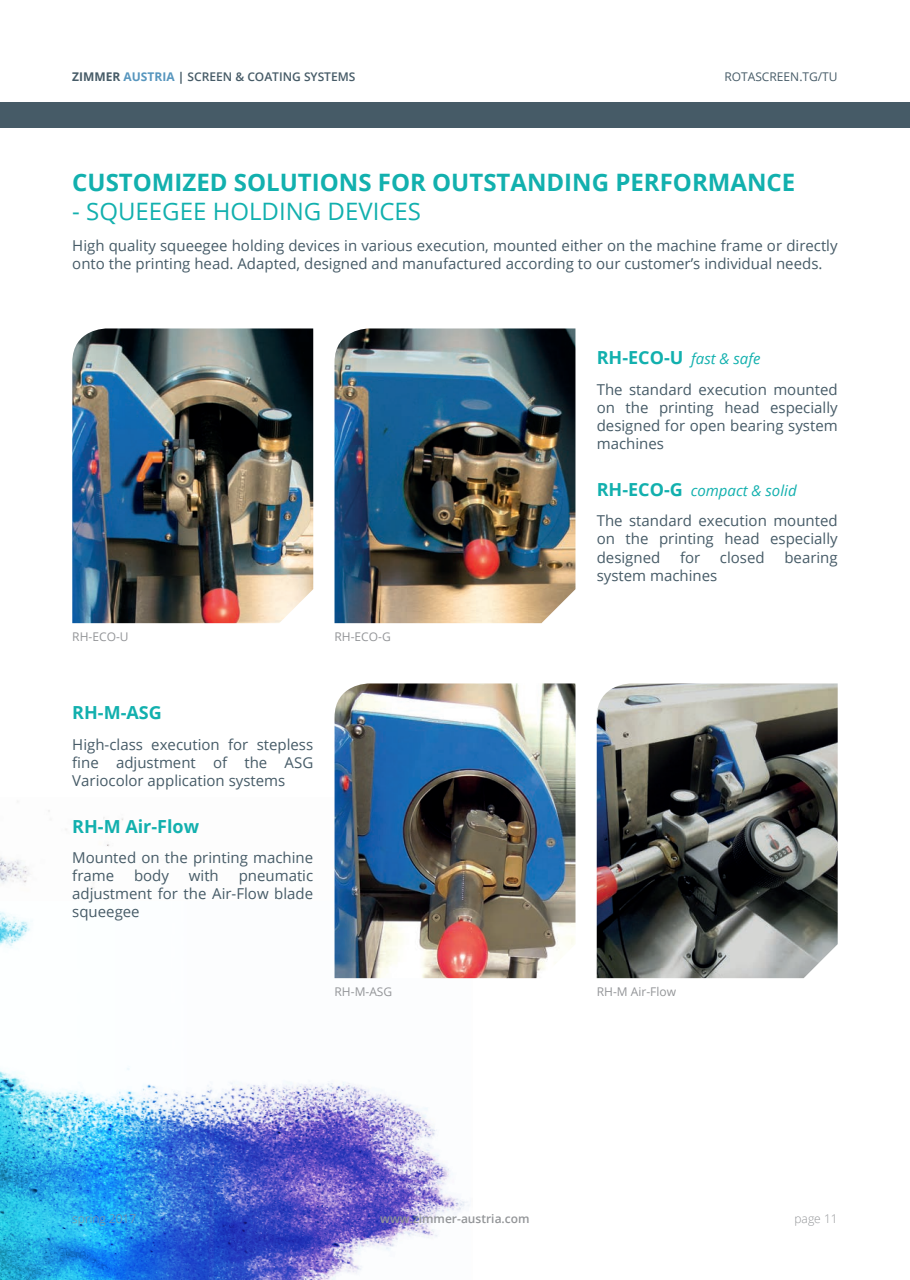
<style>
.page{position:relative;width:910px;height:1280px;background:#fff}
.page>*{position:absolute;margin:0;border:0;box-sizing:border-box;transform-origin:0 0}
.t1{font:700 24px "Open Sans";color:#12b0ae}
.t2{font:24px "Open Sans";color:#12b0ae}
.t3{font:700 18px "Open Sans";color:#12b0ae}
.t4{font:15px/18px "Open Sans";color:#465b67}
.t5{font:12px "Open Sans";color:#939598}
.t6{font:600 12px "Open Sans";color:#465b67}
.t7{font:600 12px "Open Sans";color:#939598}
.t8{font:12px "Open Sans";color:#465b67}
.t9{font:300 12px "Open Sans";color:#939598}
.s1{font-weight:700}
.s2{font-weight:700;color:#5796be}
.s3{font-weight:700;font-size:18px;color:#12b0ae}
.s4{font-style:italic;color:#12b0ae}
</style>
<div class="page">
<img style="left:0;top:902px;width:470px;height:378px">
<div style="left:0;top:102px;width:910px;height:26px;background:#465b67"></div>
<img style="left:334px;top:328px;width:241px;height:295px">
<img style="left:72px;top:328px;width:241px;height:295px">
<img style="left:335px;top:683px;width:240px;height:295px">
<img style="left:597px;top:683px;width:241px;height:295px">
<p class="t6" style="left:72px;top:69px;width:285px"><span class="s1">ZIMMER</span> <span class="s2">AUSTRIA</span> <span class="s1">|</span> SCREEN &amp; COATING SYSTEMS</p>
<p class="t8" style="left:724px;top:69px;width:115px">ROTASCREEN.TG/TU</p>
<h1 class="t1" style="left:72px;top:166px;width:724px">CUSTOMIZED SOLUTIONS FOR OUTSTANDING PERFORMANCE</h1>
<h1 class="t2" style="left:72px;top:195px;width:350px">- SQUEEGEE HOLDING DEVICES</h1>
<p class="t4" style="left:72px;top:236px;width:767px">High quality squeegee holding devices in various execution, mounted either on the machine frame or directly onto the printing head. Adapted, designed and manufactured according to our customer’s individual needs.</p>
<p class="t5" style="left:72px;top:628px;width:58px">RH-ECO-U</p>
<p class="t5" style="left:334px;top:628px;width:58px">RH-ECO-G</p>
<p class="t3" style="left:72px;top:700px;width:91px">RH-M-ASG</p>
<p class="t4" style="left:72px;top:735px;width:242px;text-align:justify">High-class execution for stepless fine adjustment of the ASG Variocolor application systems</p>
<p class="t3" style="left:72px;top:813px;width:128px">RH-M Air-Flow</p>
<p class="t4" style="left:72px;top:849px;width:242px">Mounted on the printing machine frame</p>
<p class="t4" style="left:134px;top:867px;width:37px">body</p>
<p class="t4" style="left:189px;top:867px;width:31px">with</p>
<p class="t4" style="left:72px;top:867px;width:242px;text-align:justify;text-indent:166px">pneumatic adjustment for the Air-Flow blade squeegee</p>
<p class="t5" style="left:335px;top:983px;width:59px">RH-M-ASG</p>
<p class="t4" style="left:597px;top:343px;width:242px;line-height:30.8px"><span class="s3">RH-ECO-U</span> <span class="s4">fast &amp; safe<br></span>The standard execution mounted</p>
<p class="t4" style="left:597px;top:398px;width:242px;text-align:justify">on the printing head especially designed for open bearing system machines</p>
<p class="t4" style="left:597px;top:474px;width:242px;line-height:30.8px"><span class="s3">RH-ECO-G</span> <span class="s4">compact &amp; solid<br></span>The standard execution mounted</p>
<p class="t4" style="left:597px;top:530px;width:242px">on the printing head especially designed</p>
<p class="t4" style="left:680px;top:548px;width:22px">for</p>
<p class="t4" style="left:720px;top:548px;width:46px">closed</p>
<p class="t4" style="left:784px;top:548px;width:55px">bearing</p>
<p class="t4" style="left:597px;top:566px;width:122px">system machines</p>
<p class="t5" style="left:597px;top:983px;width:81px">RH-M Air-Flow</p>
<p class="t9" style="left:72px;top:1210px;width:65px">spring 2017</p>
<p class="t7" style="left:380px;top:1210px;width:151px">www.zimmer-austria.com</p>
<p class="t9" style="left:794px;top:1210px;width:45px">page 11</p>
</div>
